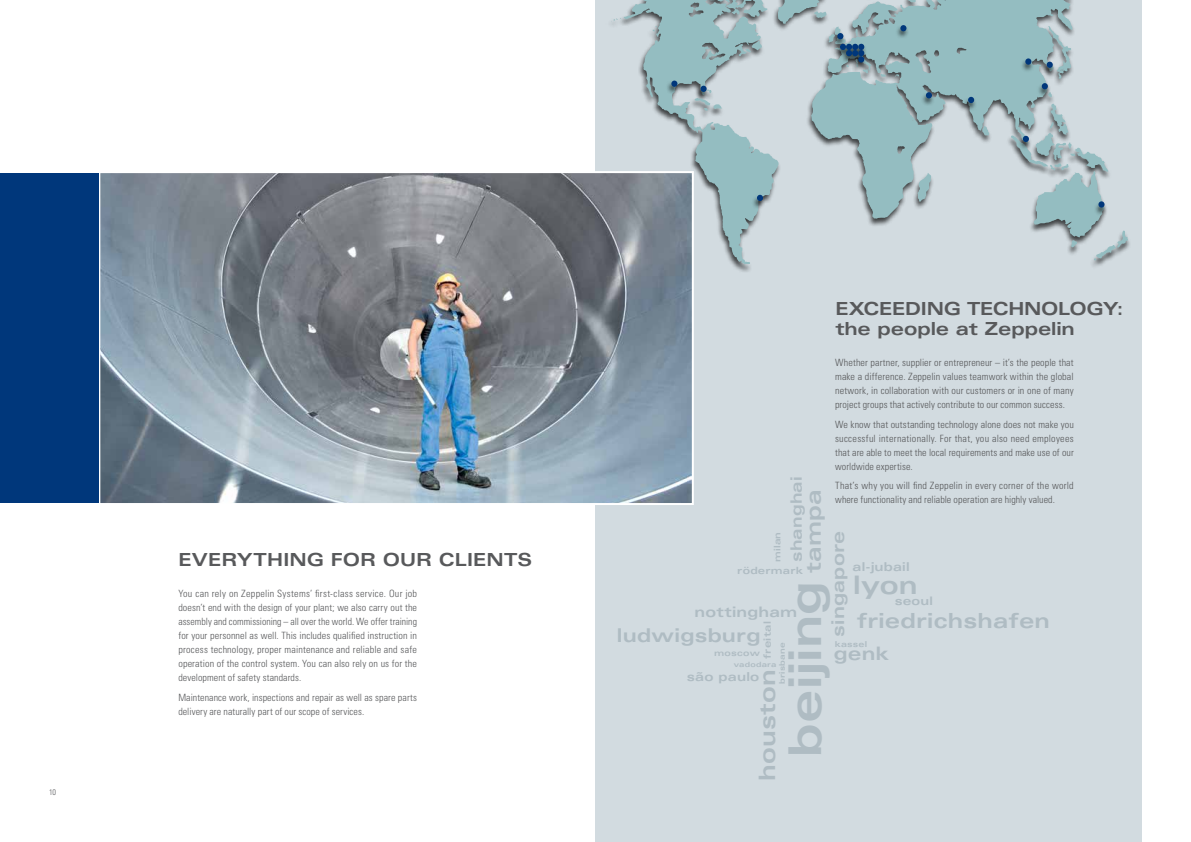
<style>
.page{position:relative;width:1191px;height:842px;background:#fff}
.page>*{position:absolute;margin:0;border:0;box-sizing:border-box;transform-origin:0 0}
.t1{font:700 expanded 45.2px "Univers LT Std";color:#afbcc3}
.t2{font:700 expanded 25.5px "Univers LT Std";color:#afbcc3}
.t3{font:700 expanded 22.6px "Univers LT Std";color:#afbcc3}
.t4{font:700 expanded 21.2px "Univers LT Std";color:#afbcc3}
.t5{font:700 expanded 20.8px "Univers LT Std";color:#afbcc3}
.t6{font:700 expanded 19px "Univers LT Std";color:#afbcc3}
.t7{font:700 expanded 18.5px "Univers LT Std";color:#afbcc3}
.t8{font:700 expanded 18px/20px "Univers LT Std";letter-spacing:-.005em;color:#58595b}
.t9{font:700 expanded 17.6px "Univers LT Std";color:#afbcc3}
.t10{font:700 expanded 15.6px "Univers LT Std";color:#afbcc3}
.t11{font:700 expanded 14.5px "Univers LT Std";color:#afbcc3}
.t12{font:700 expanded 12.3px "Univers LT Std";color:#afbcc3}
.t13{font:700 expanded 12.2px "Univers LT Std";color:#afbcc3}
.t14{font:700 expanded 11.8px "Univers LT Std";color:#afbcc3}
.t15{font:300 condensed 10px/14px "Univers LT Std";letter-spacing:.01em;color:#58595b;text-align:justify}
.t16{font:700 expanded 10px "Univers LT Std";letter-spacing:.02em;color:#afbcc3}
.t17{font:700 expanded 9px "Univers LT Std";color:#afbcc3}
.t18{font:700 expanded 8.6px "Univers LT Std";color:#afbcc3}
.t19{font:700 expanded 8.1px "Univers LT Std";color:#afbcc3}
.t20{font:300 condensed 8px "Univers LT Std";color:#58595b}
.t21{font:700 expanded 7.7px "Univers LT Std";color:#afbcc3}
.t22{font:700 expanded 7.2px "Univers LT Std";color:#afbcc3}
</style>
<div class="page">
<div style="left:595px;top:0;width:546px;height:842px;background:#d2dbe0"></div>
<svg style="left:98px;top:171px;width:596px;height:334px;background:#838f9a"></svg>
<div style="left:0;top:173px;width:98px;height:330px;background:#00377b"></div>
<div style="left:605px;top:0;width:526px;height:273px;background:#000;opacity:.7"></div>
<svg style="left:623px;top:0;width:214px;height:264px"></svg>
<svg style="left:811px;top:0;width:261px;height:219px;fill:#94bdc1"></svg>
<svg style="left:907px;top:0;width:15px;height:2px"></svg>
<svg style="left:704px;top:0;width:26px;height:3px"></svg>
<svg style="left:814px;top:11px;width:12px;height:7px"></svg>
<svg style="left:611px;top:18px;width:10px;height:4px"></svg>
<svg style="left:652px;top:26px;width:5px;height:6px"></svg>
<svg style="left:1011px;top:104px;width:117px;height:157px"></svg>
<div style="left:665px;top:24px;width:442px;height:192px;background:#000;opacity:.7"></div>
<svg style="left:828px;top:26px;width:40px;height:47px"></svg>
<svg style="left:900px;top:25px;width:6px;height:6px"></svg>
<svg style="left:926px;top:92px;width:6px;height:6px"></svg>
<svg style="left:671px;top:81px;width:6px;height:6px"></svg>
<svg style="left:694px;top:86px;width:28px;height:25px"></svg>
<svg style="left:757px;top:195px;width:6px;height:6px"></svg>
<svg style="left:968px;top:97px;width:6px;height:6px"></svg>
<div style="left:1025px;top:58px;width:6px;height:7px;background:#00377b;border-radius:50%"></div>
<svg style="left:1041px;top:26px;width:30px;height:71px"></svg>
<div style="left:1022px;top:136px;width:7px;height:6px;background:#00377b;border-radius:50%"></div>
<div style="left:1098px;top:201px;width:6px;height:7px;background:#00377b;border-radius:50%"></div>
<p class="t20" style="left:49px;top:788px;width:8px">10</p>
<h3 class="t8" style="left:178px;top:549px;width:355px">Everything for our clients</h3>
<p class="t15" style="left:178px;top:587px;width:240px">You can rely on Zeppelin Systems’ first-class service. Our job doesn’t end with the design of your plant; we also carry out the assembly and commissioning – all over the world. We offer training for your personnel as well. This includes qualified instruction in process technology, proper maintenance and reliable and safe operation of the control system. You can also rely on us for the development of safety standards.</p>
<p class="t15" style="left:178px;top:690px;width:240px">Maintenance work, inspections and repair as well as spare parts delivery are naturally part of our scope of services.</p>
<h3 class="t8" style="left:835px;top:299px;width:289px">Exceeding technology: the people at Zeppelin</h3>
<p class="t15" style="left:835px;top:355px;width:240px">Whether partner, supplier or entrepreneur – it’s the people that make a difference. Zeppelin values teamwork within the global network, in collaboration with our customers or in one of many project groups that actively contribute to our common success.</p>
<p class="t15" style="left:835px;top:417px;width:240px">We know that outstanding technology alone does not make you successful internationally. For that, you also need employees that are able to meet the local requirements and make use of our worldwide expertise.</p>
<p class="t15" style="left:835px;top:479px;width:240px">That’s why you will find Zeppelin in every corner of the world where functionality and reliable operation are highly valued.</p>
<h3 class="t10" style="left:787px;top:562px;width:87px;rotate:-90deg">shanghai</h3>
<p class="t16" style="left:737px;top:565px;width:67px">rödermark</p>
<h3 class="t4" style="left:801px;top:573px;width:86px;rotate:-90deg">tampa</h3>
<h3 class="t9" style="left:828px;top:637px;width:108px;rotate:-90deg">singapore</h3>
<p class="t17" style="left:772px;top:562px;width:32px;rotate:-90deg">milan</p>
<p class="t13" style="left:852px;top:560px;width:58px">al-jubail</p>
<h2 class="t2" style="left:853px;top:570px;width:66px">lyon</h2>
<h1 class="t1" style="left:779px;top:756px;width:177px;rotate:-90deg">beijing</h1>
<p class="t14" style="left:894px;top:594px;width:40px">seoul</p>
<h3 class="t11" style="left:694px;top:603px;width:104px">nottingham</h3>
<p class="t16" style="left:761px;top:659px;width:39px;rotate:-90deg">freital</p>
<h3 class="t5" style="left:857px;top:609px;width:195px">friedrichshafen</h3>
<h3 class="t6" style="left:617px;top:625px;width:145px">ludwigsburg</h3>
<p class="t19" style="left:835px;top:640px;width:34px">kassel</p>
<p class="t21" style="left:777px;top:684px;width:43px;rotate:-90deg">brisbane</p>
<h3 class="t7" style="left:834px;top:643px;width:57px">genk</h3>
<p class="t18" style="left:714px;top:648px;width:47px">moscow</p>
<h3 class="t3" style="left:754px;top:781px;width:113px;rotate:-90deg">houston</h3>
<p class="t22" style="left:734px;top:661px;width:44px">vadodara</p>
<p class="t12" style="left:687px;top:670px;width:74px">são paulo</p>
</div>
